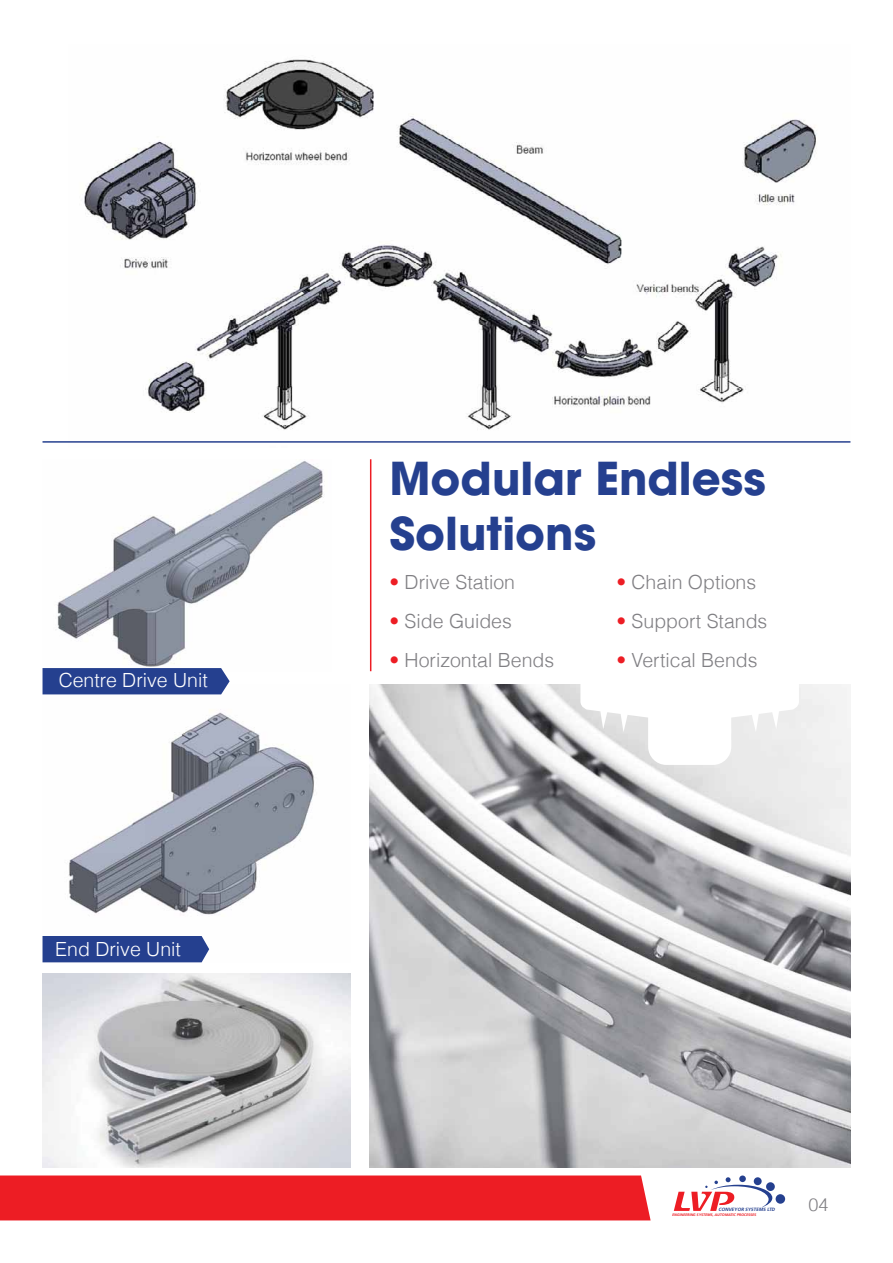
<style>
.page{position:relative;width:893px;height:1263px;background:#fff}
.page>*{position:absolute;margin:0;border:0;box-sizing:border-box;transform-origin:0 0}
.t1{font:700 45px/55.5px "Avant Garde";color:#25408f}
.t2{font:300 19.5px "Helvetica";color:#807f83}
.t3{font:300 19.5px "Helvetica";color:#fff}
.t4{font:300 18px "Helvetica";color:#807f83}
.t5{font:italic 700 4.65px "Frutiger";color:#25408f}
.t6{font:italic 700 3.6px "Frutiger";color:#ed1d24}
.s1{color:#ed1d24}
</style>
<div class="page">
<svg style="left:674px;top:1177px;width:98px;height:34px"></svg>
<div style="left:739px;top:1175px;width:7px;height:7px;background:#25408f;border-radius:50%"></div>
<div style="left:754px;top:1177px;width:8px;height:8px;background:#25408f;border-radius:50%"></div>
<div style="left:766px;top:1182px;width:9px;height:9px;background:#25408f;border-radius:50%"></div>
<div style="left:776px;top:1194px;width:9px;height:10px;background:#25408f;border-radius:50%"></div>
<div style="left:0;top:1175px;width:651px;height:45px;background:#ed1d24"></div>
<img style="left:84px;top:59px;width:733px;height:371px">
<img style="left:43px;top:974px;width:308px;height:193px">
<img style="left:370px;top:684px;width:480px;height:483px">
<img style="left:57px;top:461px;width:268px;height:206px">
<img style="left:43px;top:694px;width:271px;height:256px">
<hr style="left:370px;top:459px;width:1px;height:212px;background:#ed1d24">
<hr style="left:43px;top:441px;width:807px;height:2px;background:#25408f">
<div style="left:43px;top:668px;width:187px;height:26px;background:#25408f"></div>
<div style="left:43px;top:936px;width:166px;height:26px;background:#25408f"></div>
<svg style="left:580px;top:684px;width:219px;height:81px"></svg>
<div style="left:646px;top:682px;width:91px;height:31px;background:#fff"></div>
<p class="t3" style="left:59px;top:668px;width:151px">Centre Drive Unit</p>
<p class="t3" style="left:55px;top:937px;width:127px">End Drive Unit</p>
<h1 class="t1" style="left:389px;top:450px;width:378px">Modular Endless<br>Solutions</h1>
<p class="t2" style="left:389px;top:570px;width:127px"><span class="s1">•</span> Drive Station</p>
<p class="t2" style="left:389px;top:609px;width:124px"><span class="s1">•</span> Side Guides</p>
<p class="t2" style="left:389px;top:648px;width:166px"><span class="s1">•</span> Horizontal Bends</p>
<p class="t2" style="left:616px;top:570px;width:141px"><span class="s1">•</span> Chain Options</p>
<p class="t2" style="left:616px;top:609px;width:152px"><span class="s1">•</span> Support Stands</p>
<p class="t2" style="left:616px;top:648px;width:143px"><span class="s1">•</span> Vertical Bends</p>
<p class="t5" style="left:719px;top:1207px;width:59px">CONVEYOR SYSTEMS LTD</p>
<p class="t4" style="left:808px;top:1193px;width:22px">04</p>
<p class="t6" style="left:672px;top:1212px;width:86px">ENGINEERING SYSTEMS, AUTOMATIC PROCESSES</p>
</div>
